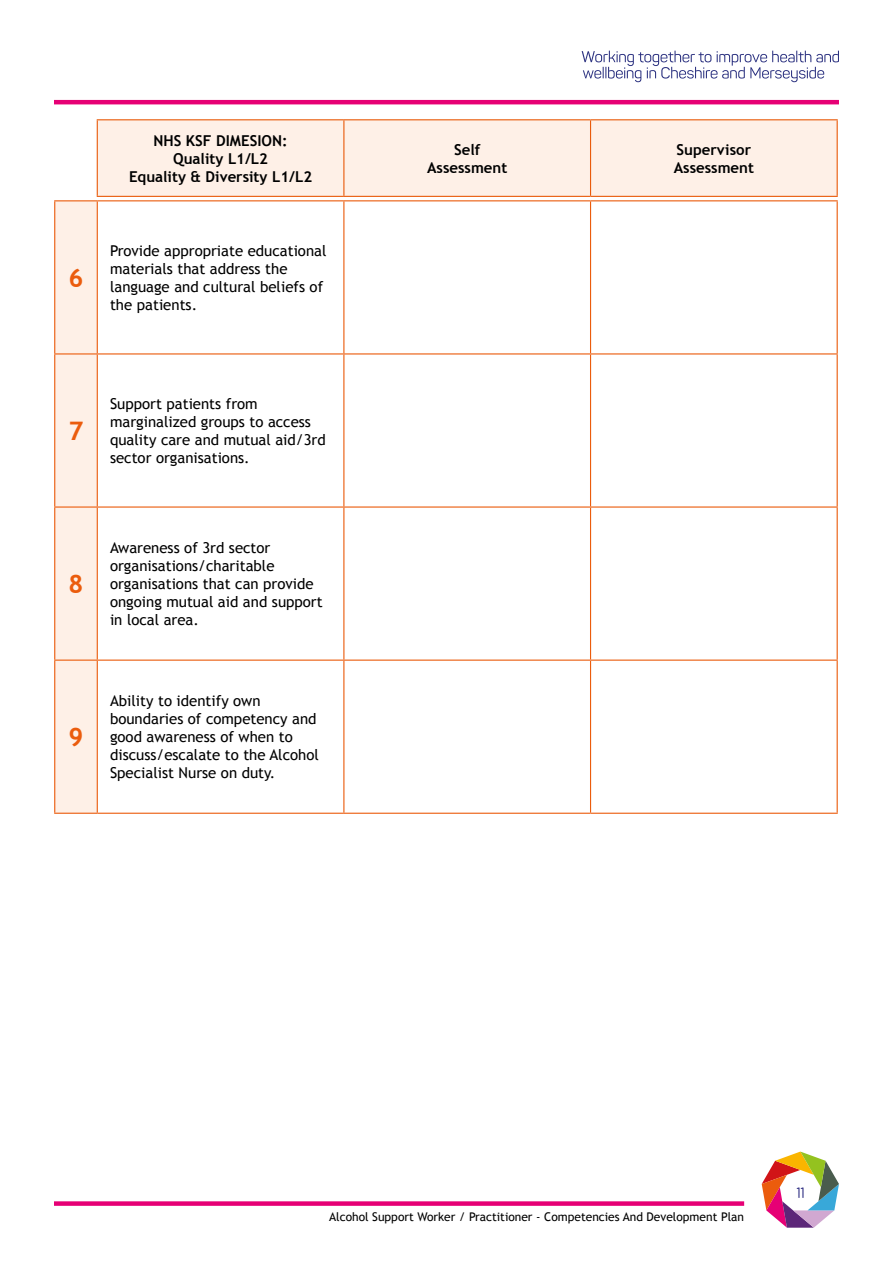
<style>
.page{position:relative;width:893px;height:1263px;background:#fff}
.page>*{position:absolute;margin:0;border:0;box-sizing:border-box;transform-origin:0 0}
.t1{font:700 25.5px "Trebuchet MS";color:#eb5c0d}
.t2{font:15px/18px "Trebuchet MS";color:#000}
.t3{font:700 15px/18px "Trebuchet MS";color:#000;text-align:center}
.t4{font:13.5px "Comfortaa";color:#2e2e82}
.t5{font:12px "Trebuchet MS";color:#000}
</style>
<div class="page">
<hr style="left:54px;top:100px;width:785px;height:4px;background:#e60075">
<svg style="left:582px;top:51px;width:257px;height:31px"></svg>
<div style="left:54px;top:1201px;width:690px;height:5px;background:#e60075"></div>
<svg style="left:762px;top:1151px;width:77px;height:77px"></svg>
<svg style="left:55px;top:120px;width:782px;height:693px"></svg>
<svg style="left:55px;top:197px;width:782px;height:3px"></svg>
<hr style="left:54px;top:119px;width:43px;height:2px;background:#fff">
<hr style="left:54px;top:121px;width:2px;height:75px;background:#fff">
<hr style="left:54px;top:196px;width:43px;height:1px;background:#fff">
<hr style="left:97px;top:119px;width:247px;height:1px;background:#e95b0c">
<hr style="left:97px;top:120px;width:1px;height:76px;background:#e95b0c">
<hr style="left:344px;top:119px;width:246px;height:1px;background:#e95b0c">
<hr style="left:343px;top:120px;width:1px;height:76px;background:#e95b0c">
<hr style="left:590px;top:119px;width:248px;height:1px;background:#e95b0c">
<hr style="left:590px;top:120px;width:1px;height:76px;background:#e95b0c">
<hr style="left:837px;top:120px;width:1px;height:76px;background:#e95b0c">
<hr style="left:97px;top:196px;width:247px;height:1px;background:#e95b0c">
<hr style="left:344px;top:196px;width:246px;height:1px;background:#e95b0c">
<hr style="left:590px;top:196px;width:248px;height:1px;background:#e95b0c">
<hr style="left:54px;top:200px;width:43px;height:1px;background:#eb5c0d">
<hr style="left:54px;top:201px;width:1px;height:152px;background:#eb5c0d">
<hr style="left:97px;top:200px;width:247px;height:1px;background:#eb5c0d">
<hr style="left:97px;top:201px;width:1px;height:152px;background:#eb5c0d">
<hr style="left:344px;top:200px;width:246px;height:1px;background:#eb5c0d">
<hr style="left:343px;top:201px;width:1px;height:152px;background:#eb5c0d">
<hr style="left:590px;top:200px;width:248px;height:1px;background:#eb5c0d">
<hr style="left:590px;top:201px;width:1px;height:152px;background:#eb5c0d">
<hr style="left:837px;top:201px;width:1px;height:152px;background:#eb5c0d">
<hr style="left:54px;top:353px;width:43px;height:1px;background:#eb5c0d">
<hr style="left:54px;top:354px;width:1px;height:152px;background:#eb5c0d">
<hr style="left:97px;top:353px;width:247px;height:1px;background:#eb5c0d">
<hr style="left:97px;top:354px;width:1px;height:152px;background:#eb5c0d">
<hr style="left:344px;top:353px;width:246px;height:1px;background:#eb5c0d">
<hr style="left:343px;top:354px;width:1px;height:152px;background:#eb5c0d">
<hr style="left:590px;top:353px;width:248px;height:1px;background:#eb5c0d">
<hr style="left:590px;top:354px;width:1px;height:152px;background:#eb5c0d">
<hr style="left:837px;top:354px;width:1px;height:152px;background:#eb5c0d">
<hr style="left:54px;top:506px;width:43px;height:2px;background:#eb5c0d">
<hr style="left:54px;top:508px;width:1px;height:151px;background:#eb5c0d">
<hr style="left:97px;top:506px;width:247px;height:2px;background:#eb5c0d">
<hr style="left:97px;top:508px;width:1px;height:151px;background:#eb5c0d">
<hr style="left:344px;top:506px;width:246px;height:2px;background:#eb5c0d">
<hr style="left:343px;top:508px;width:1px;height:151px;background:#eb5c0d">
<hr style="left:590px;top:506px;width:248px;height:2px;background:#eb5c0d">
<hr style="left:590px;top:508px;width:1px;height:151px;background:#eb5c0d">
<hr style="left:837px;top:508px;width:1px;height:151px;background:#eb5c0d">
<hr style="left:54px;top:659px;width:43px;height:2px;background:#eb5c0d">
<hr style="left:54px;top:661px;width:1px;height:152px;background:#eb5c0d">
<hr style="left:97px;top:659px;width:247px;height:2px;background:#eb5c0d">
<hr style="left:97px;top:661px;width:1px;height:152px;background:#eb5c0d">
<hr style="left:344px;top:659px;width:246px;height:2px;background:#eb5c0d">
<hr style="left:343px;top:661px;width:1px;height:152px;background:#eb5c0d">
<hr style="left:590px;top:659px;width:248px;height:2px;background:#eb5c0d">
<hr style="left:590px;top:661px;width:1px;height:152px;background:#eb5c0d">
<hr style="left:837px;top:661px;width:1px;height:152px;background:#eb5c0d">
<hr style="left:54px;top:813px;width:43px;height:1px;background:#eb5c0d">
<hr style="left:97px;top:813px;width:247px;height:1px;background:#eb5c0d">
<hr style="left:344px;top:813px;width:246px;height:1px;background:#eb5c0d">
<hr style="left:590px;top:813px;width:248px;height:1px;background:#eb5c0d">
<h1 class="t1" style="left:69px;top:262px;width:16px">6</h1>
<p class="t3" style="left:129px;top:131px;width:185px">NHS KSF DIMESION:<br>Quality L1/L2<br>Equality &amp; Diversity L1/L2</p>
<p class="t3" style="left:427px;top:140px;width:82px">Self<br>Assessment</p>
<p class="t3" style="left:674px;top:140px;width:82px;text-align:left">Supervisor<br>Assessment</p>
<p class="t2" style="left:110px;top:242px;width:218px">Provide appropriate educational materials that address the language and cultural beliefs of the patients.</p>
<h1 class="t1" style="left:69px;top:415px;width:16px">7</h1>
<p class="t2" style="left:110px;top:395px;width:217px">Support patients from marginalized groups to access quality care and mutual aid/3rd sector organisations.</p>
<h1 class="t1" style="left:69px;top:568px;width:16px">8</h1>
<h1 class="t1" style="left:69px;top:721px;width:16px">9</h1>
<p class="t2" style="left:110px;top:539px;width:214px">Awareness of 3rd sector organisations/charitable organisations that can provide ongoing mutual aid and support in local area.</p>
<p class="t2" style="left:110px;top:692px;width:210px">Ability to identify own boundaries of competency and good awareness of when to discuss/escalate to the Alcohol<br>Specialist Nurse on duty.</p>
<p class="t5" style="left:329px;top:1210px;width:416px">Alcohol Support Worker / Practitioner - Competencies And Development Plan</p>
<p class="t4" style="left:797px;top:1184px;width:9px">11</p>
</div>
